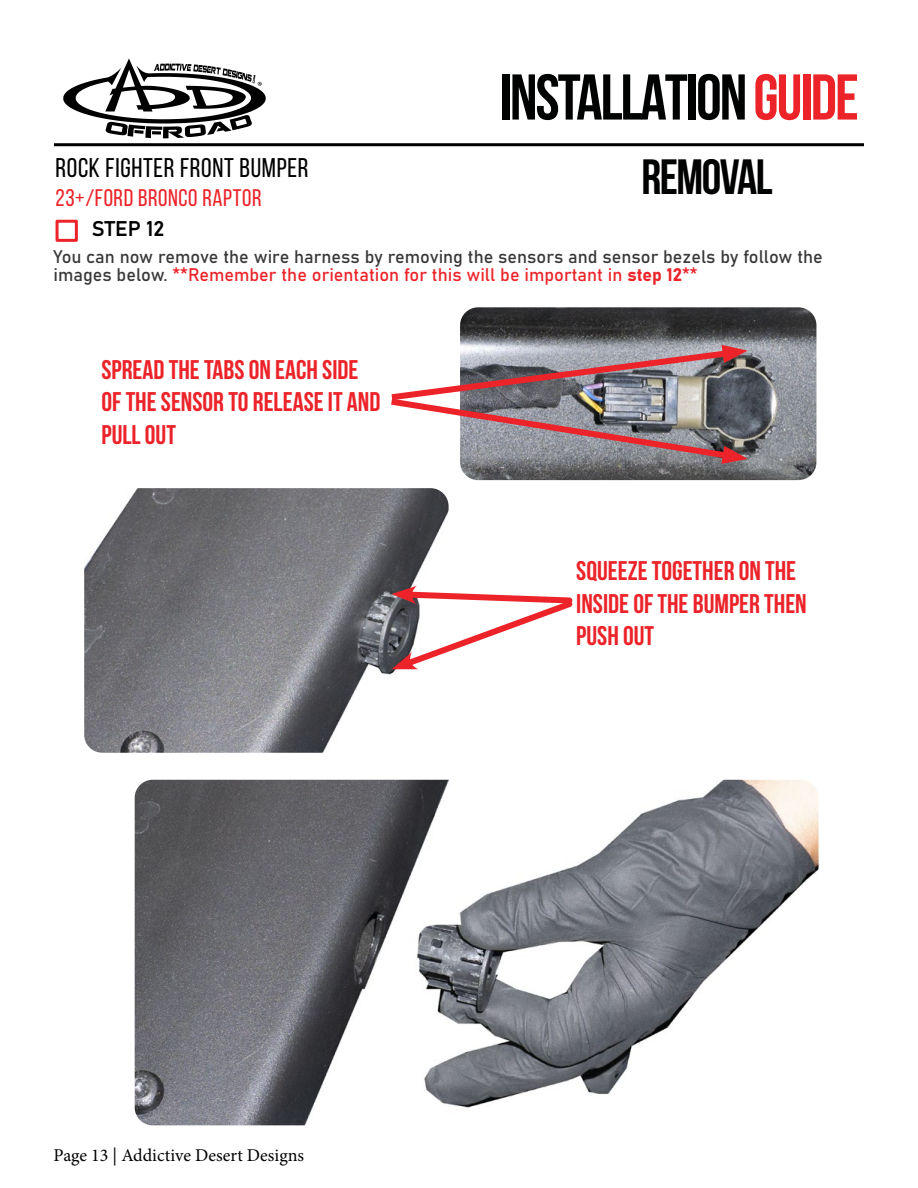
<style>
.page{position:relative;width:918px;height:1188px;background:#fff}
.page>*{position:absolute;margin:0;border:0;box-sizing:border-box;transform-origin:0 0}
.t1{font:700 64.5px "Bebas Neue";letter-spacing:-.03em;color:#000101}
.t2{font:700 49.5px "Bebas Neue";letter-spacing:-.03em;color:#000101}
.t3{font:700 27px/32.4px "Bebas Neue";color:#ec2329}
.t4{font:27px "Bebas Neue";letter-spacing:.025em;color:#000}
.t5{font:24px "Bebas Neue";letter-spacing:.025em;color:#ec2329}
.t6{font:21px "Bahnschrift";color:#000}
.t7{font:18px/18px "Bahnschrift";color:#383838}
.t8{font:18px "Minion Pro";color:#000}
.s1{color:#ec2329}
</style>
<div class="page">
<hr style="left:54px;top:143px;width:810px;height:3px;background:#000">
<svg style="left:63px;top:59px;width:203px;height:79px"></svg>
<div style="left:56px;top:220px;width:22px;height:22px;border:3px solid #ec2329"></div>
<img style="left:460px;top:307px;width:356px;height:173px">
<svg style="left:391px;top:345px;width:357px;height:119px"></svg>
<img style="left:84px;top:488px;width:365px;height:265px">
<img style="left:135px;top:780px;width:684px;height:345px">
<svg style="left:392px;top:586px;width:181px;height:86px"></svg>
<h3 class="t4" style="left:56px;top:153px;width:254px">ROCK FIGHTER FRONT BUMPER</h3>
<h3 class="t5" style="left:56px;top:185px;width:208px">23+/FORD BRONCO RAPTOR</h3>
<h1 class="t1" style="left:500px;top:62px;width:361px">INSTALLATION<span class="s1">GUIDE</span></h1>
<h2 class="t2" style="left:641px;top:150px;width:133px">REMOVAL</h2>
<p class="t6" style="left:92px;top:213px;width:74px">STEP 12</p>
<p class="t7" style="left:54px;top:247px;width:771px">You can now remove the wire harness by removing the sensors and sensor bezels by follow the images below. <span class="s1">**Remember the orientation for this will be important in step 12**</span></p>
<h3 class="t3" style="left:102px;top:353px;width:280px">SPREAD THE TABS ON EACH SIDE<br>OF THE SENSOR TO RELEASE IT AND<br>PULL OUT</h3>
<h3 class="t3" style="left:576px;top:554px;width:232px">SQUEEZE TOGETHER ON THE<br>INSIDE OF THE BUMPER THEN<br>PUSH OUT</h3>
<p class="t8" style="left:54px;top:1143px;width:252px">Page 13 | Addictive Desert Designs</p>
</div>
